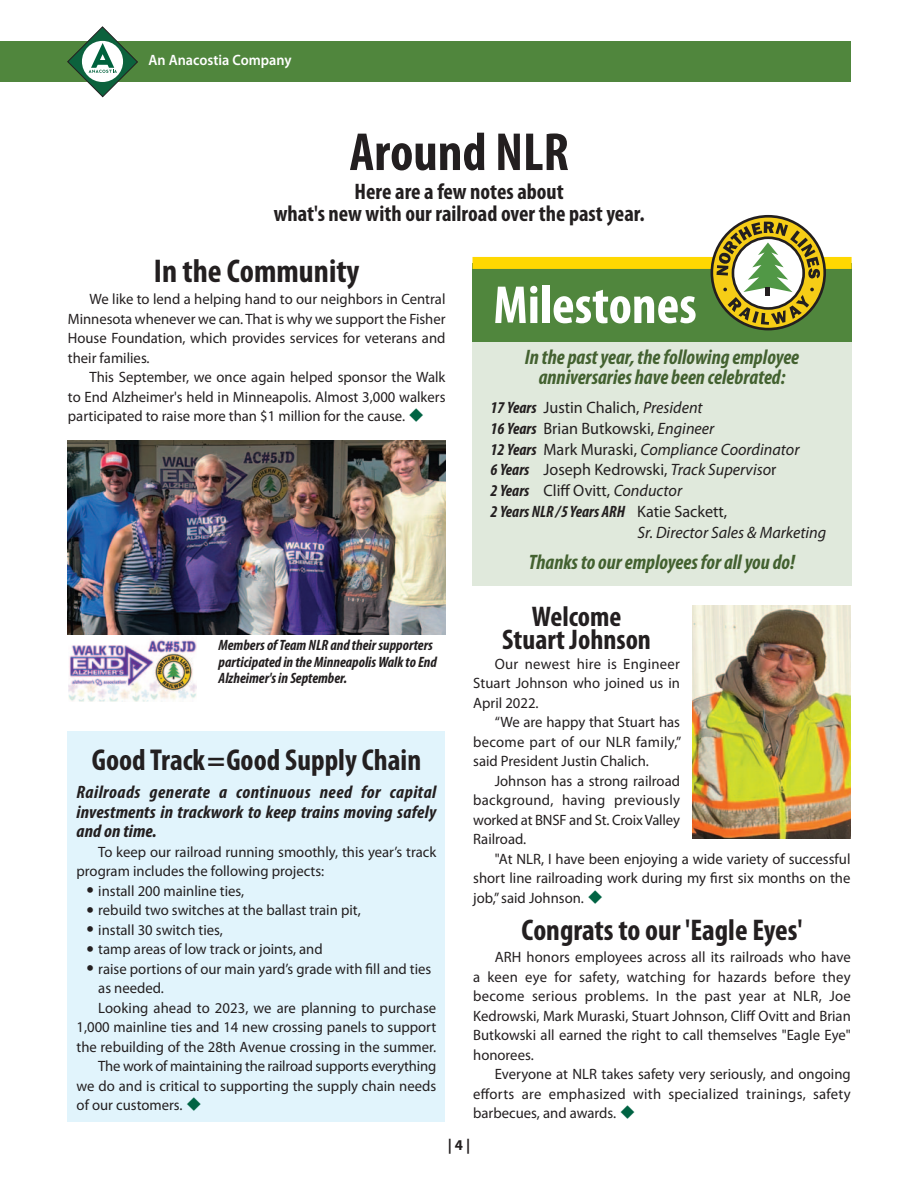
<style>
.page{position:relative;width:918px;height:1188px;background:#fff}
.page>*{position:absolute;margin:0;border:0;box-sizing:border-box;transform-origin:0 0}
.t1{font:700 condensed 54px "Myriad Pro";color:#fff}
.t2{font:700 condensed 54px "Myriad Pro";color:#231f20}
.t3{font:700 condensed 33px "Myriad Pro";color:#231f20}
.t4{font:700 condensed 30.3px "Myriad Pro";color:#231f20}
.t5{font:700 condensed 30px "Myriad Pro";color:#231f20}
.t6{font:700 condensed 28.5px/23px "Myriad Pro";color:#231f20;text-align:center}
.t7{font:700 condensed 22.5px/21.9px "Myriad Pro";color:#231f20;text-align:center}
.t8{font:italic 700 condensed 21px/19.8px "Myriad Pro";color:#436130;text-align:center}
.t9{font:italic 700 condensed 18px/19.5px "Myriad Pro";letter-spacing:.01em;color:#231f20;text-align:justify;scale:1.05 1}
.t10{font:16.5px "Myriad Pro";color:#231f20}
.t11{font:italic 16.5px "Myriad Pro";color:#231f20}
.t12{font:italic 700 condensed 16.5px "Myriad Pro";letter-spacing:.005em;color:#231f20}
.t13{font:15px/19.5px "Myriad Pro";color:#231f20;text-align:justify}
.t14{font:italic 700 condensed 15px/16.5px "Myriad Pro";color:#231f20}
.t15{font:15px "Skia";color:#fff;scale:.95 1}
.t16{font:700 15px "Myriad Pro";color:#231f20}
.s1{color:#006343}
.s2{font-size:27px}
.s3{font-weight:700;font-style:italic;font-stretch:condensed}
.s4{font-style:italic}
.s5{font-weight:700;font-stretch:condensed}
.s6{font-style:normal}
.s7{font-weight:400;font-style:normal;font-stretch:normal}
</style>
<div class="page">
<div style="left:68px;top:731px;width:377px;height:391px;background:#e1f4fc"></div>
<div style="left:0;top:41px;width:851px;height:41px;background:#50863d"></div>
<svg style="left:67px;top:26px;width:71px;height:71px"></svg>
<img style="left:68px;top:441px;width:377px;height:193px">
<img style="left:692px;top:605px;width:158px;height:234px">
<img style="left:68px;top:639px;width:129px;height:62px">
<div style="left:472px;top:263px;width:380px;height:79px;background:#50863d"></div>
<div style="left:472px;top:339px;width:380px;height:247px;background:#e0e9dc"></div>
<div style="left:472px;top:257px;width:380px;height:12px;background:#ffd801"></div>
<svg style="left:712px;top:216px;width:113px;height:113px"></svg>
<div style="left:711px;top:215px;width:115px;height:115px;border:3px solid #231f20;border-radius:50%"></div>
<svg style="left:717px;top:222px;width:103px;height:103px;background:#ada861"></svg>
<p class="t15" style="left:149px;top:54px;width:152px">An Anacostia Company</p>
<p class="t2" style="left:350px;top:133px;width:221px">Around NLR</p>
<p class="t7" style="left:274px;top:183px;width:373px">Here are a few notes about<br>what's new with our railroad over the past year.</p>
<p class="t3" style="left:154px;top:259px;width:207px">In the Community</p>
<p class="t13" style="left:68px;top:291px;width:379px;text-indent:22px">We like to lend a helping hand to our neighbors in Central Minnesota whenever we can. That is why we support the Fisher House Foundation, which provides services for veterans and their families.</p>
<p class="t13" style="left:68px;top:369px;width:379px;text-indent:22px">This September, we once again helped sponsor the Walk to End Alzheimer's held in Minneapolis. Almost 3,000 walkers participated to raise more than $1 million for the cause. <span class="s1">◆</span></p>
<p class="t14" style="left:219px;top:638px;width:220px">Members of Team NLR and their supporters participated in the Minneapolis Walk to End<br>Alzheimer's in September.</p>
<p class="t4" style="left:92px;top:749px;width:331px">Good Track= Good Supply Chain</p>
<p class="t9" style="left:77px;top:784px;width:344px">Railroads generate a continuous need for capital investments in trackwork to keep trains moving safely and on time.</p>
<p class="t13" style="left:77px;top:843px;width:361px;text-indent:22px">To keep our railroad running smoothly, this year’s track program includes the following projects:</p>
<p class="t13" style="left:86px;top:882px;width:159px"><span class="s2">•</span> install 200 mainline ties,</p>
<p class="t13" style="left:86px;top:902px;width:276px"><span class="s2">•</span> rebuild two switches at the ballast train pit,</p>
<p class="t13" style="left:86px;top:921px;width:138px"><span class="s2">•</span> install 30 switch ties,</p>
<p class="t13" style="left:86px;top:941px;width:238px"><span class="s2">•</span> tamp areas of low track or joints, and</p>
<p class="t13" style="left:98px;top:960px;width:335px;text-indent:-12px"><span class="s2">•</span> raise portions of our main yard’s grade with fill and ties as needed.</p>
<p class="t13" style="left:77px;top:999px;width:361px;text-indent:22px">Looking ahead to 2023, we are planning to purchase 1,000 mainline ties and 14 new crossing panels to support the rebuilding of the 28th Avenue crossing in the summer.</p>
<p class="t13" style="left:77px;top:1058px;width:361px;text-indent:22px">The work of maintaining the railroad supports everything we do and is critical to supporting the supply chain needs of our customers. <span class="s1">◆</span></p>
<p class="t1" style="left:493px;top:286px;width:205px">Milestones</p>
<p class="t8" style="left:525px;top:349px;width:276px">In the past year, the following employee anniversaries have been celebrated:</p>
<p class="t10" style="left:490px;top:401px;width:214px"><span class="s3">17 Years</span> Justin Chalich, <span class="s4">President</span></p>
<p class="t10" style="left:490px;top:422px;width:225px"><span class="s3">16 Years</span> Brian Butkowski, <span class="s4">Engineer</span></p>
<p class="t11" style="left:490px;top:443px;width:311px"><span class="s5">12 Years</span> <span class="s6">Mark Muraski,</span> Compliance Coordinator</p>
<p class="t10" style="left:490px;top:464px;width:288px"><span class="s3">6 Years</span> Joseph Kedrowski, <span class="s4">Track Superviso</span>r</p>
<p class="t10" style="left:490px;top:485px;width:193px"><span class="s3">2 Years</span> Cliff Ovitt, <span class="s4">Conductor</span></p>
<p class="t12" style="left:490px;top:506px;width:238px">2 Years NLR /5Years ARH <span class="s7">Katie Sackett,</span></p>
<p class="t11" style="left:638px;top:526px;width:190px">Sr. Director Sales &amp; Marketing</p>
<p class="t8" style="left:529px;top:554px;width:268px">Thanks to our employees for all you do!</p>
<p class="t6" style="left:502px;top:608px;width:150px">Welcome<br>Stuart Johnson</p>
<p class="t13" style="left:473px;top:655px;width:208px;text-indent:22px">Our newest hire is Engineer Stuart Johnson who joined us in April 2022.</p>
<p class="t13" style="left:473px;top:714px;width:210px;text-indent:22px">“We are happy that Stuart has become part of our NLR family,” said President Justin Chalich.</p>
<p class="t13" style="left:473px;top:772px;width:208px;text-indent:22px">Johnson has a strong railroad background, having previously worked at BNSF and St. Croix Valley Railroad.</p>
<p class="t13" style="left:473px;top:850px;width:379px;text-indent:22px">"At NLR, I have been enjoying a wide variety of successful short line railroading work during my first six months on the job,” said Johnson. <span class="s1">◆</span></p>
<p class="t5" style="left:522px;top:919px;width:283px">Congrats to our 'Eagle Eyes'</p>
<p class="t13" style="left:473px;top:949px;width:379px;text-indent:22px">ARH honors employees across all its railroads who have a keen eye for safety, watching for hazards before they become serious problems. In the past year at NLR, Joe Kedrowski, Mark Muraski, Stuart Johnson, Cliff Ovitt and Brian Butkowski all earned the right to call themselves "Eagle Eye" honorees.</p>
<p class="t13" style="left:473px;top:1066px;width:379px;text-indent:22px">Everyone at NLR takes safety very seriously, and ongoing efforts are emphasized with specialized trainings, safety barbecues, and awards. <span class="s1">◆</span></p>
<p class="t16" style="left:448px;top:1136px;width:24px">| 4 |</p>
</div>
